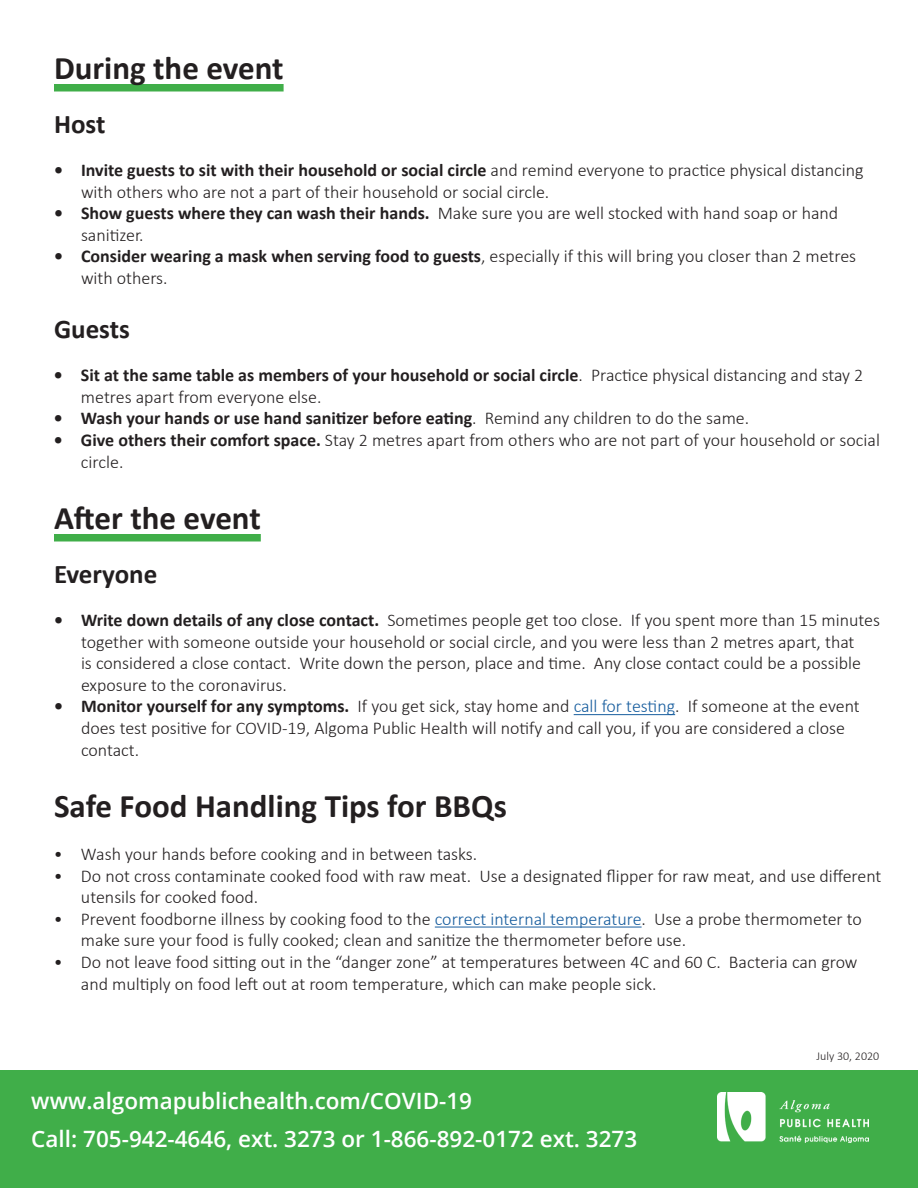
<style>
.page{position:relative;width:918px;height:1188px;background:#fff}
.page>*{position:absolute;margin:0;border:0;box-sizing:border-box;transform-origin:0 0}
.t1{font:700 33px "Calibri";color:#231f20}
.t2{font:700 27px "Calibri";color:#231f20}
.t3{font:600 22.5px/37.5px "Open Sans";color:#fff}
.t4{font:300 18px/21.6px "Calibri";color:#231f20}
.t5{font:700 18px "Calibri";color:#231f20}
.t6{font:300 12px "Calibri";color:#231f20}
.s1{font-weight:700}
.s2{font-weight:300}
.s3{color:#175d9e}
</style>
<div class="page">
<div style="left:54px;top:84px;width:230px;height:8px;background:#40ae49"></div>
<div style="left:54px;top:534px;width:207px;height:8px;background:#40ae49"></div>
<hr style="left:574px;top:714px;width:101px;height:1px;background:#175d9e">
<hr style="left:435px;top:927px;width:207px;height:1px;background:#175d9e">
<div style="left:0;top:1070px;width:918px;height:118px;background:#40ae49"></div>
<img style="left:717px;top:1092px;width:151px;height:50px">
<h1 class="t1" style="left:54px;top:44px;width:231px">During the event</h1>
<h2 class="t2" style="left:54px;top:105px;width:53px">Host</h2>
<p class="t4" style="left:81px;top:159px;width:784px;text-indent:-27px"><span class="s1">• Invite guests to sit with their household or social circle</span> and remind everyone to practice physical distancing with others who are not a part of their household or social circle.</p>
<p class="t4" style="left:81px;top:202px;width:759px;text-indent:-27px"><span class="s1">• Show guests where they can wash their hands.</span> Make sure you are well stocked with hand soap or hand sanitizer.</p>
<p class="t4" style="left:81px;top:245px;width:777px;text-indent:-27px"><span class="s1">• Consider wearing a mask when serving food to guests</span>, especially if this will bring you closer than 2 metres with others.</p>
<h2 class="t2" style="left:54px;top:310px;width:77px">Guests</h2>
<p class="t4" style="left:81px;top:364px;width:784px;text-indent:-27px"><span class="s1">• Sit at the same table as members of your household or social circle</span>. Practice physical distancing and stay 2 metres apart from everyone else.</p>
<p class="t5" style="left:54px;top:406px;width:697px">• Wash your hands or use hand sanitizer before eating<span class="s2">. Remind any children to do the same.</span></p>
<p class="t4" style="left:81px;top:429px;width:800px;text-indent:-27px"><span class="s1">• Give others their comfort space.</span> Stay 2 metres apart from others who are not part of your household or social circle.</p>
<h1 class="t1" style="left:54px;top:494px;width:208px">After the event</h1>
<h2 class="t2" style="left:54px;top:555px;width:105px">Everyone</h2>
<p class="t4" style="left:81px;top:609px;width:801px;text-indent:-27px"><span class="s1">• Write down details of any close contact.</span> Sometimes people get too close. If you spent more than 15 minutes together with someone outside your household or social circle, and you were less than 2 metres apart, that<br>is considered a close contact. Write down the person, place and time. Any close contact could be a possible exposure to the coronavirus.</p>
<p class="t4" style="left:81px;top:695px;width:780px;text-indent:-27px"><span class="s1">• Monitor yourself for any symptoms.</span> If you get sick, stay home and <span class="s3">call for testing</span>. If someone at the event does test positive for COVID-19, Algoma Public Health will notify and call you, if you are considered a close contact.</p>
<h1 class="t1" style="left:54px;top:782px;width:454px">Safe Food Handling Tips for BBQs</h1>
<p class="t4" style="left:54px;top:843px;width:425px">• Wash your hands before cooking and in between tasks.</p>
<p class="t4" style="left:81px;top:865px;width:802px;text-indent:-27px">• Do not cross contaminate cooked food with raw meat. Use a designated flipper for raw meat, and use different utensils for cooked food.</p>
<p class="t4" style="left:81px;top:908px;width:783px;text-indent:-27px">• Prevent foodborne illness by cooking food to the <span class="s3">correct internal temperature</span>. Use a probe thermometer to make sure your food is fully cooked; clean and sanitize the thermometer before use.</p>
<p class="t4" style="left:81px;top:951px;width:778px;text-indent:-27px">• Do not leave food sitting out in the “danger zone” at temperatures between 4C and 60 C. Bacteria can grow and multiply on food left out at room temperature, which can make people sick.</p>
<p class="t3" style="left:31px;top:1082px;width:608px">www.algomapublichealth.com/COVID-19<br>Call: 705-942-4646, ext. 3273 or 1-866-892-0172 ext. 3273</p>
<p class="t6" style="left:816px;top:1048px;width:64px">July 30, 2020</p>
</div>
